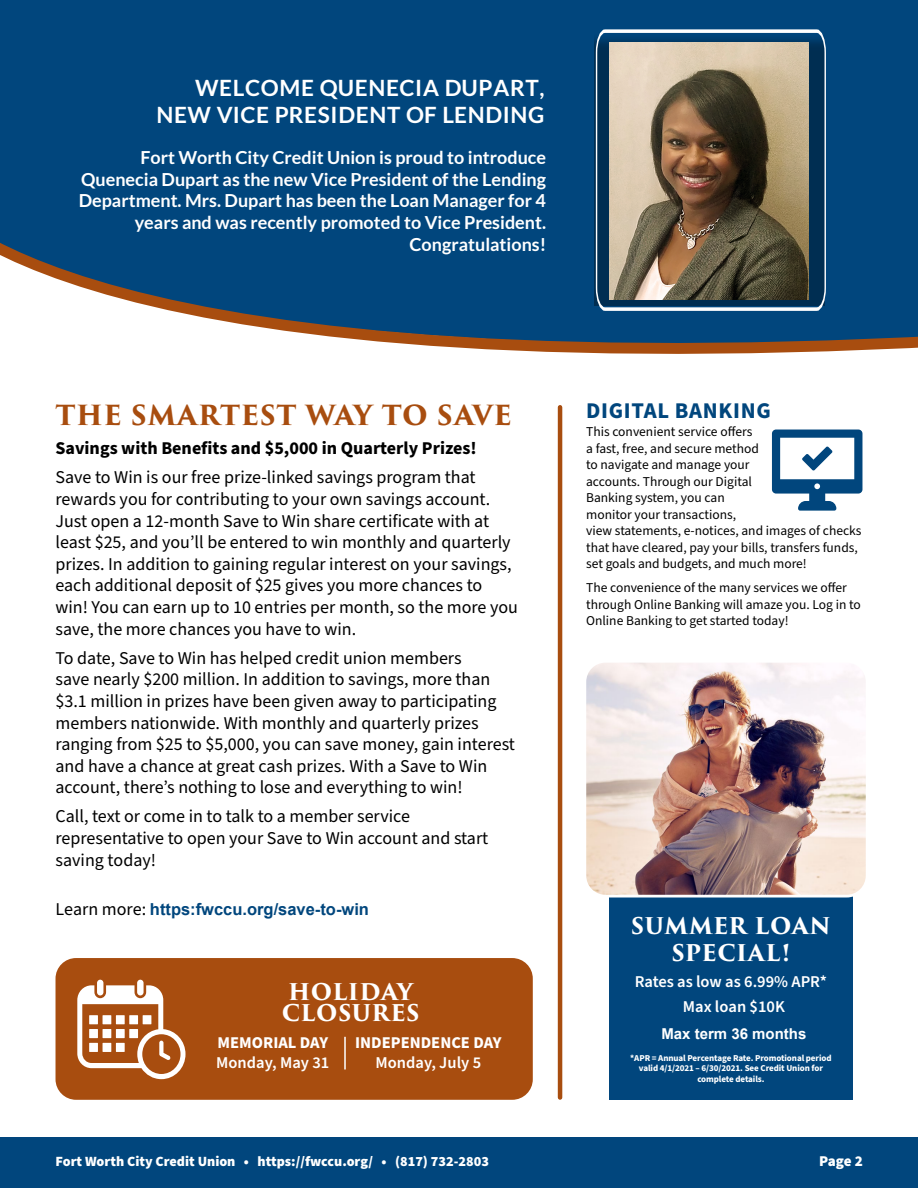
<style>
.page{position:relative;width:918px;height:1188px;background:#fff}
.page>*{position:absolute;margin:0;border:0;box-sizing:border-box;transform-origin:0 0}
.t1{font:700 27px "Trajan Pro 3";letter-spacing:.03em;color:#a84d0f}
.t2{font:700 22.5px/27px "Lato";letter-spacing:.03em;color:#fff;text-align:right}
.t3{font:700 22.5px/27px "Trajan Pro 3";letter-spacing:.02em;color:#fff;text-align:center}
.t4{font:700 22.5px "Source Sans Pro";letter-spacing:.03em;color:#01467d}
.t5{font:18px/21.6px "Source Sans Pro";color:#000}
.t6{font:700 18px/21.6px "Lato";color:#fff;text-align:right}
.t7{font:600 16.5px/25.5px "Source Sans Pro";color:#fff;text-align:center}
.t8{font:700 16.5px "Arial";color:#01467d}
.t9{font:700 16.5px "Source Sans Pro";color:#fff}
.t10{font:700 15px "Arial";color:#fff}
.t11{font:900 15px "Source Sans Pro";color:#fff}
.t12{font:900 14.1px "Source Sans Pro";color:#fff}
.t13{font:13.5px/16.5px "Source Sans Pro";color:#000}
.t14{font:700 9px/10.8px "Source Sans Pro";letter-spacing:-.01em;color:#fff;text-align:center}
.s1{font-weight:700}
.s2{font-family:"Source Sans Pro";font-weight:400;font-size:18px;color:#000}
</style>
<div class="page">
<div style="left:0;top:0;width:918px;height:354px;background:#01467d"></div>
<svg style="left:0;top:243px;width:918px;height:111px"></svg>
<svg style="left:595px;top:29px;width:232px;height:284px"></svg>
<div style="left:0;top:1137px;width:918px;height:51px;background:#01467d"></div>
<div style="left:609px;top:864px;width:244px;height:236px;background:#01467d"></div>
<img style="left:587px;top:664px;width:278px;height:230px">
<div style="left:583px;top:660px;width:286px;height:238px;border:3px solid #fff;border-radius:21px"></div>
<div style="left:56px;top:958px;width:477px;height:142px;background:#a84d0f;border-radius:21px"></div>
<svg style="left:77px;top:985px;width:109px;height:94px"></svg>
<div style="left:97px;top:980px;width:6px;height:15px;background:#fff;border-radius:3px"></div>
<div style="left:137px;top:980px;width:7px;height:15px;background:#fff;border-radius:3px"></div>
<svg style="left:772px;top:430px;width:90px;height:81px"></svg>
<hr style="left:558px;top:407px;width:4px;height:691px;background:#a84d0f">
<hr style="left:344px;top:1037px;width:2px;height:33px;background:#fff">
<img style="left:609px;top:42px;width:199px;height:258px">
<p class="t2" style="left:156px;top:74px;width:390px">WELCOME QUENECIA DUPART,<br>NEW VICE PRESIDENT OF LENDING</p>
<p class="t6" style="left:79px;top:147px;width:469px">Fort Worth City Credit Union is proud to introduce Quenecia Dupart as the new Vice President of the Lending Department. Mrs. Dupart has been the Loan Manager for 4 years and was recently promoted to Vice President.<br>Congratulations!</p>
<p class="t1" style="left:56px;top:395px;width:458px">THE SMARTEST WAY TO SAVE</p>
<p class="t5" style="left:56px;top:434px;width:423px;line-height:29.1px"><span class="s1">Savings with Benefits and $5,000 in Quarterly Prizes!<br></span>Save to Win is our free prize-linked savings program that</p>
<p class="t5" style="left:56px;top:489px;width:464px">rewards you for contributing to your own savings account.<br>Just open a 12-month Save to Win share certificate with at least $25, and you’ll be entered to win monthly and quarterly prizes. In addition to gaining regular interest on your savings, each additional deposit of $25 gives you more chances to win! You can earn up to 10 entries per month, so the more you save, the more chances you have to win.</p>
<p class="t5" style="left:56px;top:648px;width:461px">To date, Save to Win has helped credit union members<br>save nearly $200 million. In addition to savings, more than $3.1 million in prizes have been given away to participating members nationwide. With monthly and quarterly prizes ranging from $25 to $5,000, you can save money, gain interest and have a chance at great cash prizes. With a Save to Win account, there’s nothing to lose and everything to win!</p>
<p class="t5" style="left:56px;top:806px;width:434px">Call, text or come in to talk to a member service representative to open your Save to Win account and start saving today!</p>
<p class="t8" style="left:56px;top:898px;width:315px"><span class="s2">Learn more:</span> https:fwccu.org/save-to-win</p>
<p class="t3" style="left:282px;top:981px;width:139px;line-height:21.6px;text-align:left">HOLIDAY<br>CLOSURES</p>
<p class="t9" style="left:217px;top:1032px;width:112px">MEMORIAL DAY</p>
<p class="t7" style="left:216px;top:1051px;width:115px">Monday, May 31</p>
<p class="t9" style="left:355px;top:1032px;width:148px">INDEPENDENCE DAY</p>
<p class="t7" style="left:376px;top:1051px;width:107px">Monday, July 5</p>
<p class="t4" style="left:586px;top:396px;width:186px">DIGITAL BANKING</p>
<p class="t13" style="left:586px;top:424px;width:277px">This convenient service offers<br>a fast, free, and secure method<br>to navigate and manage your<br>accounts. Through our Digital<br>Banking system, you can<br>monitor your transactions,<br>view statements, e-notices, and images of checks that have cleared, pay your bills, transfers funds, set goals and budgets, and much more!</p>
<p class="t13" style="left:586px;top:580px;width:276px">The convenience of the many services we offer through Online Banking will amaze you. Log in to<br>Online Banking to get started today!</p>
<p class="t3" style="left:631px;top:913px;width:201px">SUMMER LOAN<br>SPECIAL!</p>
<p class="t7" style="left:635px;top:969px;width:194px">Rates as low as 6.99% APR*<br>Max loan $10K</p>
<p class="t10" style="left:661px;top:1023px;width:147px">Max term 36 months</p>
<p class="t14" style="left:630px;top:1052px;width:203px">*APR = Annual Percentage Rate. Promotional period valid 4/1/2021 – 6/30/2021. See Credit Union for complete details.</p>
<p class="t12" style="left:56px;top:1152px;width:435px">Fort Worth City Credit Union • https://fwccu.org/ • (817) 732-2803</p>
<p class="t11" style="left:819px;top:1151px;width:45px">Page 2</p>
</div>
